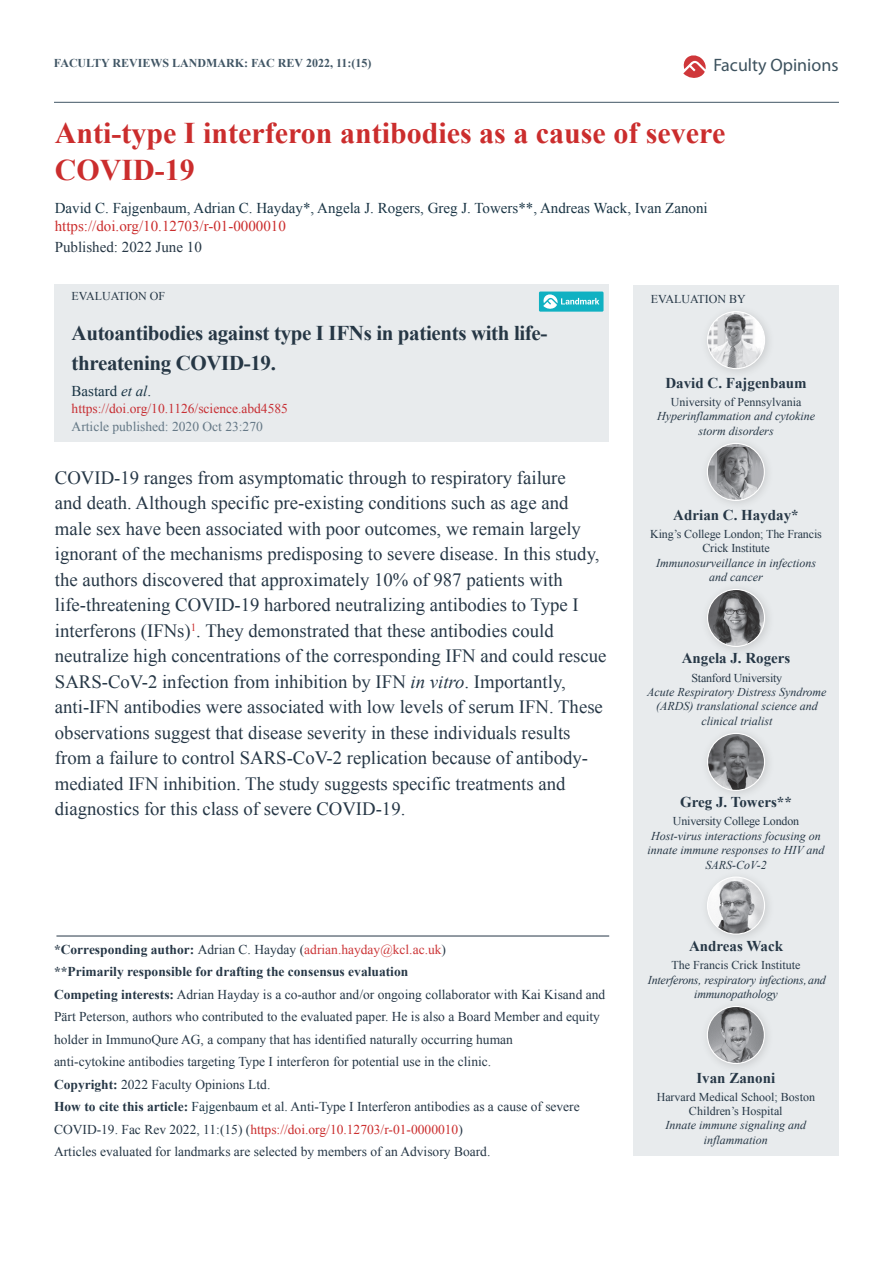
<style>
.page{position:relative;width:893px;height:1263px;background:#fff}
.page>*{position:absolute;margin:0;border:0;box-sizing:border-box;transform-origin:0 0}
.t1{font:700 30px/37.5px "Times New Roman";color:#cb2d2d}
.t2{font:700 21px/30px "Times New Roman";letter-spacing:-.02em;color:#263745}
.Abstract{font:18.75px/25.5px "Times New Roman";color:#263746}
.t3{font:18px "Myriad Pro";color:#3d525e}
.t4{font:15px "Times New Roman";color:#193444}
.t5{font:700 15px "Times New Roman";color:#263746}
.t6{font:15px "Times New Roman";color:#cb2d2d}
.t7{font:15px "Times New Roman";color:#263745}
.t8{font:13.5px/22.5px "Times New Roman";color:#263746}
.t9{font:13.5px "Times New Roman";color:#cc3638}
.t10{font:700 13.5px "Times New Roman";color:#263746}
.t11{font:13.5px "Times New Roman";color:#c72e33}
.t12{font:13.5px "Times New Roman";color:#647886}
.t13{font:italic 12px/14.4px "Times New Roman";color:#263746;text-align:center}
.t14{font:12px/14.4px "Times New Roman";color:#263746;text-align:center}
.t15{font:italic 12px/15.5px "Times New Roman";letter-spacing:-.02em;color:#263746;text-align:center}
.t16{font:700 12px "Times New Roman";color:#415665}
.s1{color:#253745}
.s2{font-style:italic}
.s3{color:#657886}
.s4{font-weight:700;color:#263746}
.s5{color:#263746}
.s6{font-weight:700}
.s7{color:#193444}
.s8{color:#cb2d2d}
.s9{font-style:normal}
.s10{font-style:inherit}
</style>
<div class="page">
<hr style="left:54px;top:102px;width:785px;height:1px;background:#415665">
<svg style="left:683px;top:55px;width:23px;height:23px"></svg>
<div style="left:54px;top:284px;width:554px;height:158px;background:#e8ebed"></div>
<div style="left:633px;top:285px;width:206px;height:870px;background:#e8ebed"></div>
<div style="left:699px;top:581px;width:76px;height:76px;background:#231f20;opacity:.15"></div>
<img style="left:707px;top:589px;width:57px;height:57px;border-radius:50%">
<div style="left:707px;top:589px;width:58px;height:58px;border:1px solid #fff;border-radius:50%"></div>
<div style="left:699px;top:725px;width:76px;height:76px;background:#231f20;opacity:.15"></div>
<img style="left:707px;top:733px;width:57px;height:57px;border-radius:50%">
<div style="left:707px;top:733px;width:58px;height:58px;border:1px solid #fff;border-radius:50%"></div>
<div style="left:539px;top:292px;width:64px;height:20px;background:#10b1c2"></div>
<svg style="left:543px;top:294px;width:56px;height:15px"></svg>
<div style="left:699px;top:869px;width:76px;height:76px;background:#231f20;opacity:.15"></div>
<img style="left:707px;top:877px;width:57px;height:57px;border-radius:50%">
<div style="left:707px;top:876px;width:58px;height:59px;border:1px solid #fff;border-radius:50%"></div>
<hr style="left:56px;top:936px;width:553px;height:1px;background:#263746">
<div style="left:699px;top:304px;width:76px;height:75px;background:#231f20;opacity:.15"></div>
<img style="left:708px;top:312px;width:57px;height:57px;border-radius:50%">
<div style="left:707px;top:311px;width:58px;height:58px;border:1px solid #fff;border-radius:50%"></div>
<div style="left:699px;top:998px;width:76px;height:76px;background:#231f20;opacity:.15"></div>
<img style="left:707px;top:1006px;width:57px;height:57px;border-radius:50%">
<div style="left:707px;top:1006px;width:58px;height:58px;border:1px solid #fff;border-radius:50%"></div>
<div style="left:699px;top:435px;width:76px;height:76px;background:#231f20;opacity:.15"></div>
<img style="left:707px;top:443px;width:57px;height:57px;border-radius:50%">
<div style="left:707px;top:443px;width:58px;height:58px;border:1px solid #fff;border-radius:50%"></div>
<p class="t16" style="left:54px;top:54px;width:319px">Faculty Reviews Landmark: Fac Rev 2022, 11:(15)</p>
<p class="t3" style="left:713px;top:54px;width:127px">Faculty Opinions</p>
<p class="t1" style="left:55px;top:113px;width:672px">Anti-type I interferon antibodies as a cause of severe<br>COVID-19</p>
<p class="t4" style="left:55px;top:198px;width:654px">David C. Fajgenbaum, Adrian C. Hayday*, Angela J. Rogers, Greg J. Towers**, Andreas Wack, Ivan Zanoni</p>
<p class="t7" style="left:55px;top:237px;width:149px">Published: 2022 June <span class="s1">10</span></p>
<p class="t6" style="left:55px;top:216px;width:233px">https://doi.org/10.12703/r-01-0000010</p>
<p class="t14" style="left:72px;top:288px;width:95px">Evaluation of</p>
<p class="t2" style="left:72px;top:317px;width:477px">Autoantibodies against type I IFNs in patients with life&shy;threatening COVID-19.</p>
<p class="t4" style="left:72px;top:381px;width:81px">Bastard <span class="s2">et al</span>.</p>
<p class="t11" style="left:72px;top:400px;width:218px">https://doi.org/10.1126/science.abd4585</p>
<p class="t12" style="left:72px;top:417px;width:193px">Article published: <span class="s3">2020 Oct 23:270</span></p>
<p class="Abstract" style="left:55px;top:464px;width:546px">COVID-19 ranges from asymptomatic through to respiratory failure<br>and death. Although specific pre-existing conditions such as age and male sex have been associated with poor outcomes, we remain largely ignorant of the mechanisms predisposing to severe disease. In this study, the authors discovered that approximately 10% of 987 patients with life-threatening COVID-19 harbored neutralizing antibodies to Type I interferons (IFNs)<sup>1</sup>. They demonstrated that these antibodies could neutralize high concentrations of the corresponding IFN</p>
<p class="Abstract" style="left:480px;top:643px;width:128px">and could rescue</p>
<p class="Abstract" style="left:55px;top:668px;width:332px">SARS-CoV-2 infection from inhibition by IFN</p>
<p class="Abstract" style="left:410px;top:668px;width:157px"><span class="s2">in vitro</span>. Importantly,</p>
<p class="Abstract" style="left:55px;top:694px;width:46px">anti-IFN</p>
<p class="Abstract" style="left:55px;top:694px;width:549px;text-indent:69px">antibodies were associated with low levels of serum IFN . These observations suggest that disease severity in these individuals results from a failure to control SARS-CoV-2 replication because of antibody&shy;mediated IFN</p>
<p class="Abstract" style="left:55px;top:770px;width:512px;text-indent:108px">inhibition. The study suggests specific treatments and diagnostics for this class of severe COVID-19.</p>
<p class="t9" style="left:54px;top:940px;width:393px"><span class="s4">*Corresponding author:</span> <span class="s5">Adrian C. Hayday (</span>adrian.hayday@kcl.ac.uk<span class="s5">)</span></p>
<p class="t10" style="left:54px;top:962px;width:356px">**Primarily responsible for drafting the consensus evaluation</p>
<p class="t8" style="left:54px;top:983px;width:553px"><span class="s6">Competing interests:</span> Adrian Hayday is a co-author and/or ongoing collaborator with Kai Kisand and Pärt Peterson, authors who contributed to the evaluated paper. He is also a Board Member and equity holder in ImmunoQure AG, a company that has identified naturally occurring human<br>anti-cytokine antibodies targeting Type I interferon for potential use in the clinic.</p>
<p class="t8" style="left:54px;top:1073px;width:218px"><span class="s6">Copyright:</span> 2022 Faculty Opinions Ltd.</p>
<p class="t8" style="left:54px;top:1095px;width:527px"><span class="s6">How to cite this article:</span> <span class="s7">Fajgenbaum</span> et al. Anti-Type I Interferon antibodies as a cause of severe<br>COVID-19. Fac Rev 2022, 11:(15) (<span class="s8">https://doi.org/10.12703/r-01-0000010</span>)</p>
<p class="t8" style="left:54px;top:1140px;width:438px">Articles evaluated for landmarks are selected by members of an Advisory Board.</p>
<p class="t14" style="left:651px;top:292px;width:96px">Evaluation BY</p>
<p class="t5" style="left:665px;top:372px;width:143px">David C. Fajgenbaum</p>
<p class="t14" style="left:671px;top:394px;width:132px">University of Pennsylvania</p>
<p class="t13" style="left:657px;top:409px;width:159px">Hyperinflammation and cytokine storm disorders</p>
<p class="t5" style="left:673px;top:504px;width:127px">Adrian C. Hayday*</p>
<p class="t14" style="left:650px;top:526px;width:173px">King’s College London; The Francis<br>Crick Institute<br><span class="s2">Immunosurveillance in infections and cancer</span></p>
<p class="t5" style="left:682px;top:648px;width:110px">Angela J. Rogers</p>
<p class="t14" style="left:691px;top:670px;width:92px">Stanford University</p>
<p class="t13" style="left:647px;top:684px;width:181px">Acute Respiratory Distress Syndrome (ARDS) translational science and clinical trialist</p>
<p class="t5" style="left:680px;top:792px;width:113px">Greg J. Towers**</p>
<p class="t13" style="left:647px;top:814px;width:178px"><span class="s9">University College London<br></span>Host-virus interactions focusing on innate immune responses to HIV and<br>SARS-CoV-2</p>
<p class="t5" style="left:689px;top:936px;width:96px">Andreas Wack</p>
<p class="t15" style="left:648px;top:957px;width:179px"><span class="s9">The Francis Crick Institute<br></span>Interferons, respiratory infections<span class="s10">,</span>and</p>
<p class="t15" style="left:694px;top:986px;width:85px">immunopathology</p>
<p class="t5" style="left:696px;top:1067px;width:80px">Ivan Zanoni</p>
<p class="t14" style="left:657px;top:1089px;width:160px">Harvard Medical School; Boston<br>Children’s Hospital</p>
<p class="t13" style="left:666px;top:1118px;width:142px">Innate immune signaling and inflammation</p>
</div>
